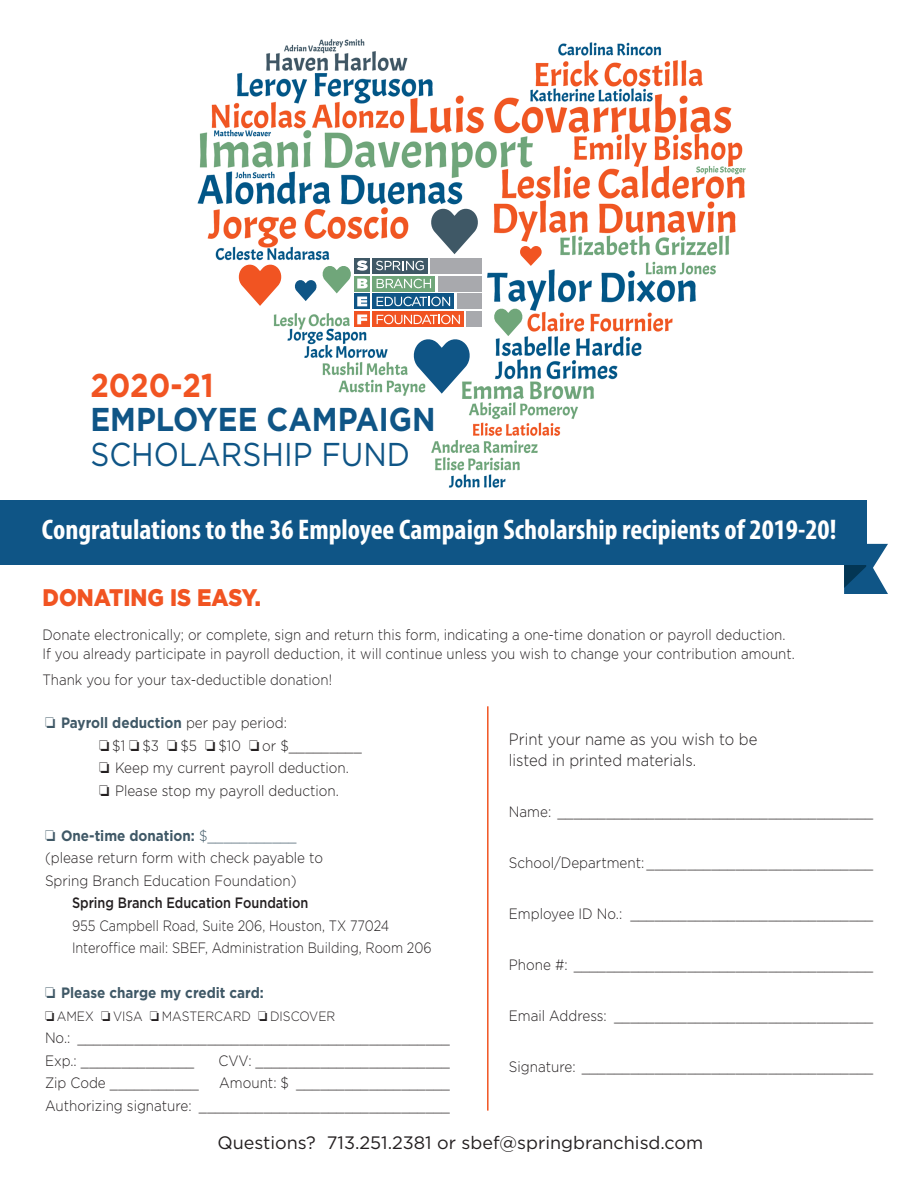
<style>
.page{position:relative;width:918px;height:1188px;background:#fff}
.page>*{position:absolute;margin:0;border:0;box-sizing:border-box;transform-origin:0 0}
.t1{font:700 33px "Gotham";color:#0f5586;scale:.9 1}
.t2{font:33px "Gotham";color:#0f5586;scale:.9 1}
.t3{font:700 33px "Gotham";color:#f15422;scale:.9 1}
.t4{font:700 condensed 28.5px "Myriad Pro";color:#fff}
.t5{font:900 24px "Gotham";color:#f15422;scale:.9 1}
.t6{font:18px "Gotham";color:#231f20}
.t7{font:300 16.5px/21px "Gotham";color:#231f20;scale:.9 1}
.t8{font:300 15px/22.5px "Gotham";color:#231f20;scale:.9 1}
.t9{font:300 15px/19.5px "Gotham";color:#231f20;scale:.89 1}
.t10{font:300 15px/22.5px "Gotham";color:#231f20;scale:.85 1}
.t11{font:500 15px "Gotham";color:#231f20;scale:.85 1}
.t12{font:700 15px "Gotham";color:#3f5866;scale:.9 1}
.t13{font:300 13.5px "Gotham";color:#231f20;scale:.9 1}
.s1{color:#3f5866}
.s2{font-weight:700;color:#3f5866}
</style>
<div class="page">
<img style="left:101px;top:39px;width:737px;height:462px">
<svg style="left:373px;top:312px;width:91px;height:15px"></svg>
<svg style="left:373px;top:294px;width:81px;height:15px"></svg>
<div style="left:373px;top:258px;width:55px;height:15px;background:#3f5866"></div>
<div style="left:373px;top:276px;width:62px;height:15px;background:#70a67a"></div>
<svg style="left:377px;top:279px;width:54px;height:9px"></svg>
<svg style="left:376px;top:261px;width:48px;height:9px"></svg>
<svg style="left:377px;top:315px;width:83px;height:9px"></svg>
<svg style="left:377px;top:297px;width:73px;height:9px"></svg>
<div style="left:457px;top:294px;width:25px;height:15px;background:#a8a9ad"></div>
<div style="left:438px;top:276px;width:44px;height:15px;background:#a8a9ad"></div>
<div style="left:431px;top:258px;width:51px;height:15px;background:#a8a9ad"></div>
<div style="left:467px;top:312px;width:15px;height:15px;background:#a8a9ad"></div>
<div style="left:355px;top:258px;width:15px;height:15px;background:#3f5866"></div>
<div style="left:355px;top:276px;width:15px;height:15px;background:#70a67a"></div>
<svg style="left:355px;top:294px;width:15px;height:15px"></svg>
<svg style="left:355px;top:312px;width:15px;height:15px"></svg>
<svg style="left:357px;top:315px;width:10px;height:9px"></svg>
<svg style="left:412px;top:338px;width:59px;height:56px"></svg>
<svg style="left:238px;top:263px;width:44px;height:43px"></svg>
<svg style="left:430px;top:207px;width:49px;height:47px"></svg>
<svg style="left:493px;top:308px;width:30px;height:28px"></svg>
<svg style="left:294px;top:260px;width:74px;height:46px"></svg>
<svg style="left:519px;top:245px;width:23px;height:21px"></svg>
<svg style="left:844px;top:504px;width:44px;height:90px"></svg>
<div style="left:0;top:501px;width:866px;height:64px;background:#0f5586"></div>
<hr style="left:487px;top:706px;width:2px;height:405px;background:#f15422">
<h1 class="t3" style="left:90px;top:366px;width:138px">2020-21</h1>
<h1 class="t1" style="left:90px;top:401px;width:385px">EMPLOYEE CAMPAIGN</h1>
<h1 class="t2" style="left:90px;top:436px;width:357px">SCHOLARSHIP FUND</h1>
<h2 class="t4" style="left:42px;top:512px;width:796px">Congratulations to the 36 Employee Campaign Scholarship recipients of 2019-20!</h2>
<h3 class="t5" style="left:42px;top:583px;width:244px">DONATING IS EASY.</h3>
<p class="t9" style="left:42px;top:624px;width:847px">Donate electronically; or complete, sign and return this form, indicating a one-time donation or payroll deduction.<br>If you already participate in payroll deduction, it will continue unless you wish to change your contribution amount.</p>
<p class="t9" style="left:42px;top:670px;width:327px">Thank you for your tax-deductible donation!</p>
<p class="t8" style="left:99px;top:711px;width:293px;text-indent:-54px"><span class="s1">❏</span> <span class="s2">Payroll deduction</span> per pay period:<br>❏ $1 ❏ $3 ❏ $5 ❏ $10 ❏ or $_________ ❏ Keep my current payroll deduction. ❏ Please stop my payroll deduction.</p>
<p class="t8" style="left:45px;top:824px;width:310px"><span class="s1">❏</span> <span class="s2">One-time donation:</span> <span class="s1">$___________ </span>(please return form with check payable to<br>Spring Branch Education Foundation)</p>
<p class="t11" style="left:72px;top:894px;width:280px">Spring Branch Education Foundation</p>
<p class="t10" style="left:72px;top:914px;width:425px">955 Campbell Road, Suite 206, Houston, TX 77024<br>Interoffice mail: SBEF, Administration Building, Room 206</p>
<p class="t12" style="left:45px;top:984px;width:245px">❏ Please charge my credit card:</p>
<p class="t13" style="left:45px;top:1008px;width:324px">❏ AMEX ❏ VISA ❏ MASTERCARD ❏ DISCOVER</p>
<p class="t8" style="left:45px;top:1026px;width:452px">No.: ______________________________________________<br>Exp.: ______________</p>
<p class="t8" style="left:219px;top:1049px;width:259px">CVV: ________________________</p>
<p class="t8" style="left:45px;top:1071px;width:452px;text-align:right">Amount: $ ___________________<br>Authorizing signature: _______________________________</p>
<p class="t8" style="left:45px;top:1071px;width:173px">Zip Code ___________</p>
<p class="t7" style="left:509px;top:729px;width:278px">Print your name as you wish to be listed in printed materials.</p>
<p class="t8" style="left:509px;top:801px;width:407px">Name: _______________________________________</p>
<p class="t8" style="left:509px;top:852px;width:407px">School/Department: ____________________________</p>
<p class="t8" style="left:509px;top:903px;width:407px">Employee ID No.: ______________________________</p>
<p class="t8" style="left:509px;top:954px;width:407px">Phone #: _____________________________________</p>
<p class="t8" style="left:509px;top:1005px;width:407px">Email Address: ________________________________</p>
<p class="t8" style="left:509px;top:1056px;width:407px">Signature: ____________________________________</p>
<p class="t6" style="left:217px;top:1133px;width:488px">Questions? 713.251.2381 or sbef@springbranchisd.com</p>
</div>
